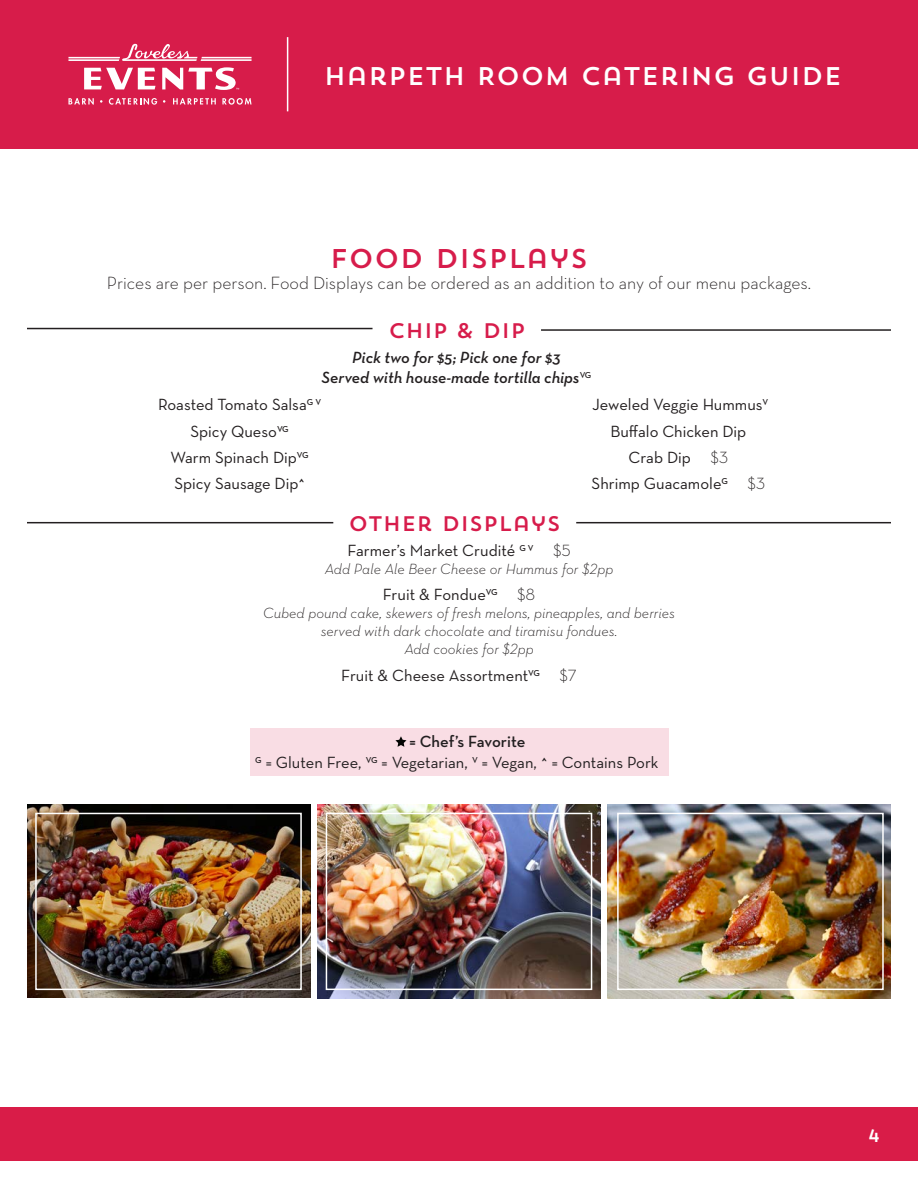
<style>
.page{position:relative;width:918px;height:1188px;background:#fff}
.page>*{position:absolute;margin:0;border:0;box-sizing:border-box;transform-origin:0 0}
.t1{font:27px "Trend Sans One";color:#d71c4b}
.t2{font:25.5px "Trend Sans One";color:#fff}
.t3{font:21px "Trend Sans One";color:#d71c4b}
.t4{font:300 18px "Neutraface Text";color:#231f20}
.t5{font:18px "Trend Sans One";color:#fff}
.t6{font:16.5px "Neutraface Text";color:#231f20}
.t7{font:italic 600 16.5px "Neutraface Text";color:#231f20}
.t8{font:600 16.5px "Neutraface Text";letter-spacing:-.005em;color:#231f20}
.t9{font:italic 300 15px "Neutraface Text";color:#231f20}
.s1{font-weight:600;font-size:15px}
.s2{font-weight:300}
</style>
<div class="page">
<div style="left:0;top:1107px;width:918px;height:54px;background:#d91c48"></div>
<div style="left:0;top:0;width:918px;height:148px;background:#d71c4a"></div>
<svg style="left:84px;top:68px;width:72px;height:21px"></svg>
<svg style="left:68px;top:44px;width:184px;height:17px"></svg>
<svg style="left:68px;top:98px;width:26px;height:7px"></svg>
<svg style="left:109px;top:98px;width:48px;height:7px"></svg>
<svg style="left:173px;top:98px;width:43px;height:6px"></svg>
<svg style="left:222px;top:98px;width:30px;height:7px"></svg>
<svg style="left:162px;top:67px;width:77px;height:23px"></svg>
<hr style="left:287px;top:37px;width:1px;height:74px;background:#fff">
<hr style="left:541px;top:329px;width:350px;height:2px;background:#231f20">
<hr style="left:576px;top:522px;width:315px;height:1px;background:#231f20">
<hr style="left:27px;top:328px;width:346px;height:1px;background:#231f20">
<hr style="left:27px;top:522px;width:306px;height:1px;background:#231f20">
<div style="left:250px;top:728px;width:418px;height:48px;background:#f9dde4"></div>
<svg style="left:395px;top:736px;width:11px;height:11px"></svg>
<img style="left:27px;top:805px;width:283px;height:192px">
<img style="left:317px;top:805px;width:284px;height:193px">
<img style="left:608px;top:805px;width:283px;height:193px">
<div style="left:35px;top:813px;width:267px;height:177px;border:2px solid #fff"></div>
<div style="left:326px;top:813px;width:266px;height:177px;border:2px solid #fff"></div>
<div style="left:617px;top:813px;width:267px;height:177px;border:2px solid #fff"></div>
<p class="t2" style="left:324px;top:59px;width:520px">HARPETH ROOM CATERING GUIDE</p>
<p class="t1" style="left:330px;top:241px;width:260px">FOOD DISPLAYS</p>
<p class="t4" style="left:107px;top:272px;width:706px">Prices are per person. Food Displays can be ordered as an addition to any of our menu packages.</p>
<p class="t3" style="left:388px;top:317px;width:139px">CHIP &amp; DIP</p>
<p class="t7" style="left:352px;top:347px;width:210px">Pick two for $5; Pick one for $3</p>
<p class="t7" style="left:321px;top:367px;width:272px">Served with house-made tortilla chips<sup>VG</sup></p>
<p class="t6" style="left:158px;top:394px;width:164px">Roasted Tomato Salsa<sup>G</sup> <sup>V</sup></p>
<p class="t6" style="left:190px;top:421px;width:100px">Spicy Queso<sup>VG</sup></p>
<p class="t6" style="left:171px;top:447px;width:140px">Warm Spinach Dip<sup>VG</sup></p>
<p class="t6" style="left:174px;top:473px;width:132px">Spicy Sausage Dip<span class="s1">^</span></p>
<p class="t3" style="left:348px;top:510px;width:214px">OTHER DISPLAYS</p>
<p class="t6" style="left:592px;top:394px;width:178px">Jeweled Veggie Hummus<sup>V</sup></p>
<p class="t6" style="left:610px;top:421px;width:137px">Buffalo Chicken Dip</p>
<p class="t6" style="left:629px;top:447px;width:101px">Crab Dip <span class="s2">$3</span></p>
<p class="t6" style="left:592px;top:473px;width:175px">Shrimp Guacamole<sup>G</sup> <span class="s2">$3</span></p>
<p class="t6" style="left:347px;top:540px;width:225px">Farmer’s Market Crudité <sup>G</sup> <sup>V</sup> <span class="s2">$5</span></p>
<p class="t9" style="left:325px;top:559px;width:290px">Add Pale Ale Beer Cheese or Hummus for $2pp</p>
<p class="t6" style="left:383px;top:584px;width:154px">Fruit &amp; Fondue<sup>VG</sup> <span class="s2">$8</span></p>
<p class="t9" style="left:263px;top:604px;width:414px">Cubed pound cake, skewers of fresh melons, pineapples, and berries</p>
<p class="t9" style="left:321px;top:622px;width:298px">served with dark chocolate and tiramisu fondues.</p>
<p class="t9" style="left:404px;top:640px;width:131px">Add cookies for $2pp</p>
<p class="t6" style="left:341px;top:665px;width:237px">Fruit &amp; Cheese Assortment<sup>VG</sup> <span class="s2">$7</span></p>
<p class="t8" style="left:410px;top:731px;width:117px">= Chef’s Favorite</p>
<p class="t6" style="left:255px;top:752px;width:405px"><sup>G</sup> = Gluten Free, <sup>VG</sup> = Vegetarian, <sup>V</sup> = Vegan, <span class="s1">^</span> = Contains Pork</p>
<p class="t5" style="left:868px;top:1124px;width:14px">4</p>
</div>
